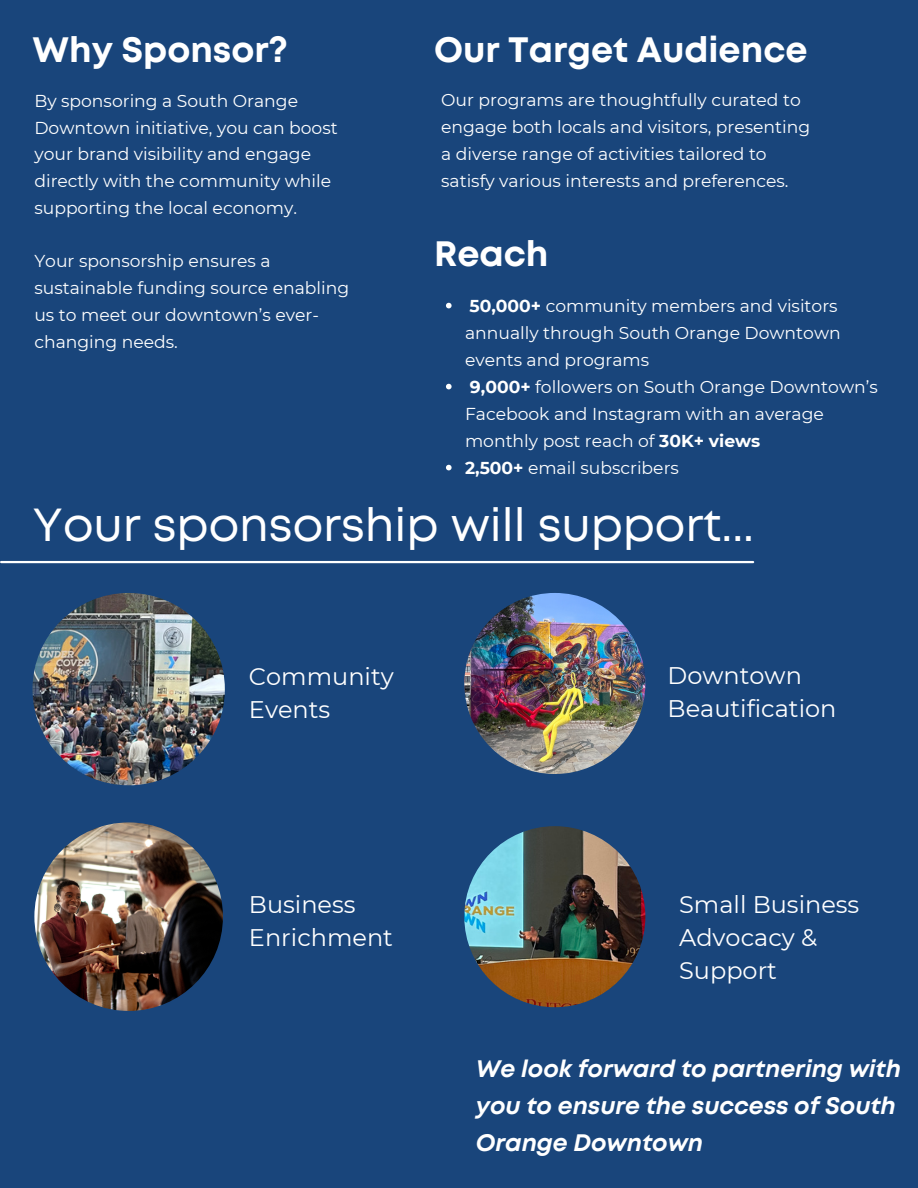
<style>
.page{position:relative;width:918px;height:1188px;background:#19457b}
.page>*{position:absolute;margin:0;border:0;box-sizing:border-box;transform-origin:0 0}
.t1{font:46.35px "Mont";color:#fff}
.t2{font:700 35.25px "Mont";color:#fff}
.t3{font:24px/32.7px "Montserrat";color:#fff}
.t4{font:italic 700 23.85px/37.2px "Mont";color:#fff}
.t5{font:17.25px/27px "Montserrat";color:#fff}
.s1{font-weight:700}
</style>
<div class="page">
<hr style="left:1px;top:561px;width:752px;height:2px;background:#fff">
<img style="left:34px;top:822px;width:189px;height:189px;border-radius:50%">
<img style="left:464px;top:593px;width:181px;height:181px;border-radius:50%">
<img style="left:464px;top:826px;width:181px;height:181px;border-radius:50%">
<img style="left:33px;top:593px;width:192px;height:192px;border-radius:50%">
<svg style="left:446px;top:303px;width:6px;height:5px"></svg>
<svg style="left:446px;top:384px;width:6px;height:5px"></svg>
<svg style="left:446px;top:465px;width:6px;height:5px"></svg>
<p class="t2" style="left:33px;top:36px;width:257px">Why Sponsor?</p>
<p class="t2" style="left:434px;top:36px;width:375px">Our Target Audience</p>
<p class="t5" style="left:34px;top:87px;width:305px">By sponsoring a South Orange<br>Downtown initiative, you can boost your brand visibility and engage directly with the community while supporting the local economy.</p>
<h4 class="t5" style="left:34px;top:248px;width:316px">Your sponsorship ensures a sustainable funding source enabling us to meet our downtown’s ever&shy;changing needs.</h4>
<h4 class="t5" style="left:441px;top:86px;width:371px">Our programs are thoughtfully curated to engage both locals and visitors, presenting a diverse range of activities tailored to satisfy various interests and preferences.</h4>
<h4 class="t2" style="left:434px;top:240px;width:116px">Reach</h4>
<p class="t5" style="left:465px;top:292px;width:377px"><span class="s1">50,000+</span> community members and visitors annually through South Orange Downtown events and programs</p>
<h4 class="t5" style="left:465px;top:373px;width:414px"><span class="s1">9,000+</span> followers on South Orange Downtown’s<br>Facebook and Instagram with an average monthly post reach of <span class="s1">30K+ views</span></h4>
<p class="t5" style="left:465px;top:454px;width:215px"><span class="s1">2,500+</span> email subscribers</p>
<h2 class="t1" style="left:33px;top:507px;width:723px">Your sponsorship will support...</h2>
<p class="t3" style="left:249px;top:660px;width:146px">Community<br>Events</p>
<p class="t3" style="left:249px;top:889px;width:146px">Business<br>Enrichment</p>
<p class="t3" style="left:668px;top:659px;width:170px">Downtown<br>Beautification</p>
<p class="t3" style="left:679px;top:889px;width:182px">Small Business<br>Advocacy &amp;<br>Support</p>
<h2 class="t4" style="left:476px;top:1051px;width:427px">We look forward to partnering with you to ensure the success of South<br>Orange Downtown</h2>
</div>
